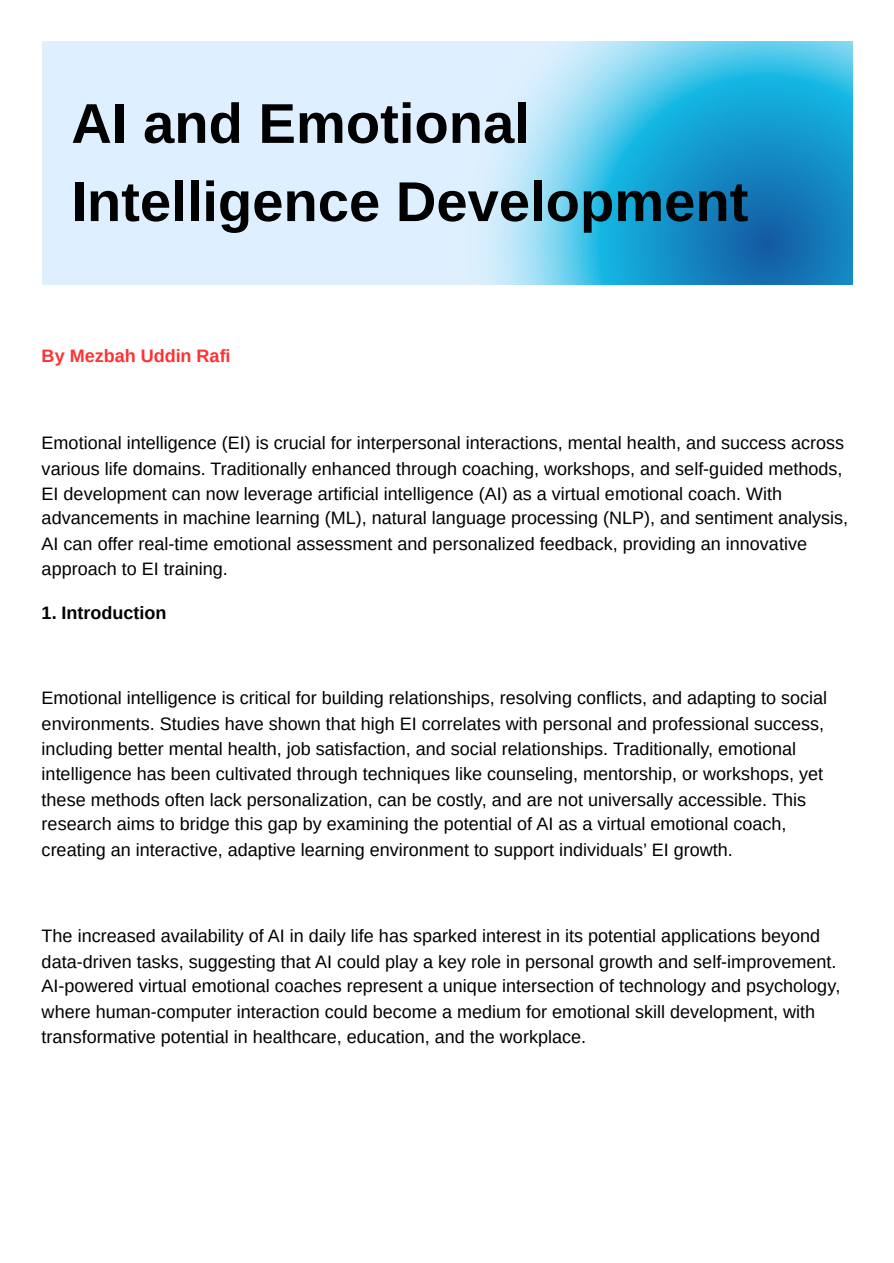
<style>
.page{position:relative;width:894px;height:1263px;background:#fff}
.page>*{position:absolute;margin:0;border:0;box-sizing:border-box;transform-origin:0 0}
.t1{font:700 56.1px/78.2px "Arimo";color:#000}
.t2{font:18px/25.3px "Arimo";color:#000}
.t3{font:700 18px "Arimo";color:#ff3131}
.t4{font:700 18px "Arimo";color:#000}
</style>
<div class="page">
<div style="left:42px;top:42px;width:810px;height:243px;background:#deefff"></div>
<svg style="left:490px;top:42px;width:362px;height:243px;background:#4cb2dc"></svg>
<p class="t1" style="left:71px;top:84px;width:678px">AI and Emotional<br>Intelligence Development</p>
<p class="t3" style="left:42px;top:346px;width:190px">By Mezbah Uddin Rafi</p>
<p class="t2" style="left:42px;top:430px;width:807px">Emotional intelligence (EI) is crucial for interpersonal interactions, mental health, and success across various life domains. Traditionally enhanced through coaching, workshops, and self-guided methods, EI development can now leverage artificial intelligence (AI) as a virtual emotional coach. With advancements in machine learning (ML), natural language processing (NLP), and sentiment analysis, AI can offer real-time emotional assessment and personalized feedback, providing an innovative approach to EI training.</p>
<p class="t4" style="left:42px;top:602px;width:126px">1. Introduction</p>
<p class="t2" style="left:42px;top:685px;width:786px">Emotional intelligence is critical for building relationships, resolving conflicts, and adapting to social environments. Studies have shown that high EI correlates with personal and professional success, including better mental health, job satisfaction, and social relationships. Traditionally, emotional intelligence has been cultivated through techniques like counseling, mentorship, or workshops, yet these methods often lack personalization, can be costly, and are not universally accessible. This research aims to bridge this gap by examining the potential of AI as a virtual emotional coach, creating an interactive, adaptive learning environment to support individuals’ EI growth.</p>
<p class="t2" style="left:42px;top:923px;width:800px">The increased availability of AI in daily life has sparked interest in its potential applications beyond data-driven tasks, suggesting that AI could play a key role in personal growth and self-improvement.<br>AI-powered virtual emotional coaches represent a unique intersection of technology and psychology, where human-computer interaction could become a medium for emotional skill development, with transformative potential in healthcare, education, and the workplace.</p>
</div>
